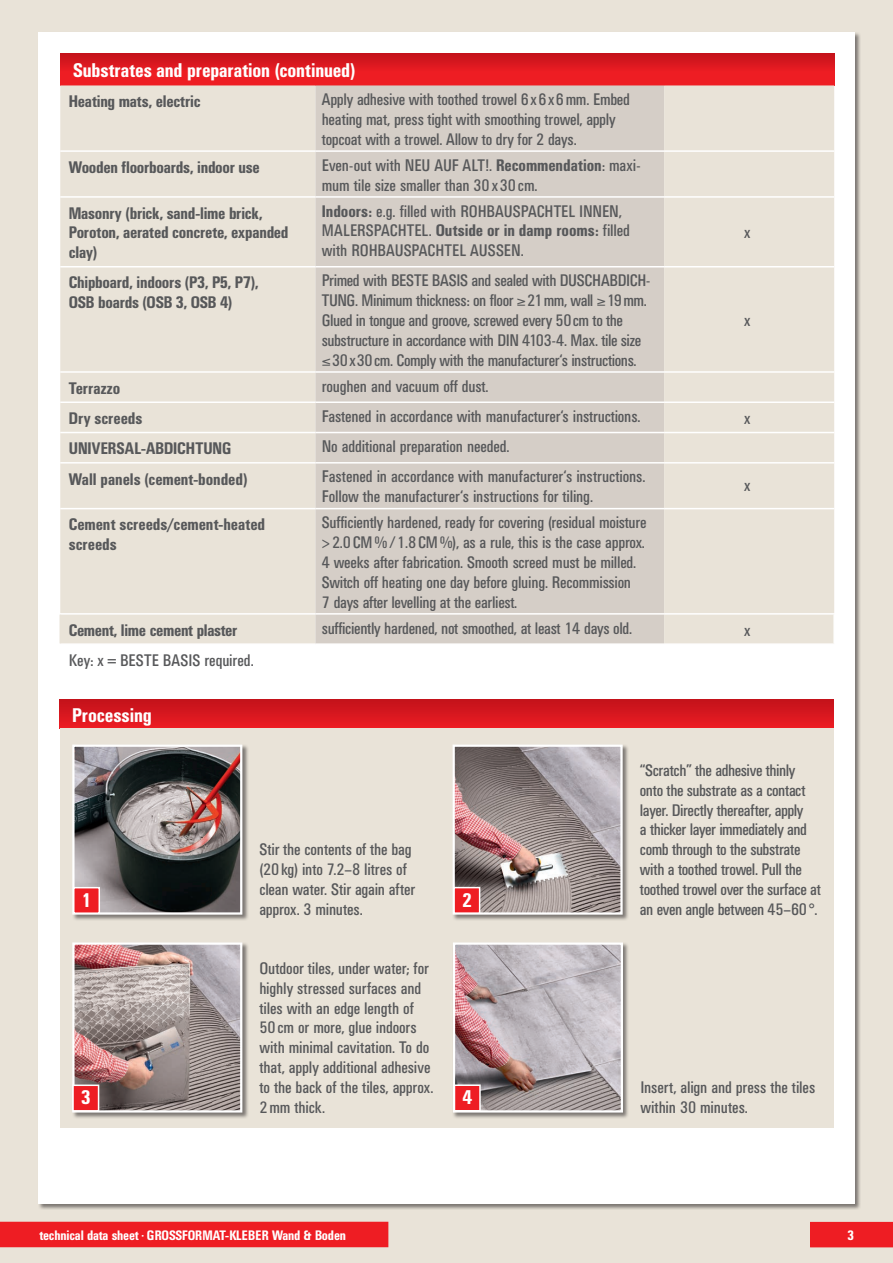
<style>
.page{position:relative;width:893px;height:1263px;background:#e9e3d8}
.page>*{position:absolute;margin:0;border:0;box-sizing:border-box;transform-origin:0 0}
.t1{font:500 condensed 19.5px "UN11";letter-spacing:.005em;color:#fff}
.t2{font:condensed 16.5px/19.8px "UN11";letter-spacing:-.005em;color:#57585a}
.t3{font:500 condensed 16.5px/19.8px "UN11";color:#57585a}
.t4{font:condensed 16.5px "UN11";letter-spacing:.015em;color:#57585a}
.t5{font:500 condensed 13.5px "UN11";color:#fff}
.s1{font-weight:500}
.s2{font-family:"Univers"}
</style>
<div class="page">
<div style="left:38px;top:32px;width:817px;height:1171px;background:#fff"></div>
<div style="left:810px;top:1222px;width:83px;height:25px;background:#ee1d23"></div>
<div style="left:0;top:1222px;width:388px;height:25px;background:#ee1d23"></div>
<svg style="left:60px;top:54px;width:774px;height:31px;background:#e11920"></svg>
<svg style="left:60px;top:85px;width:255px;height:558px;background:#e9e3d8"></svg>
<div style="left:315px;top:85px;width:349px;height:558px;background:#d5cec7"></div>
<div style="left:664px;top:85px;width:170px;height:558px;background:#e9e3d8"></div>
<hr style="left:60px;top:150px;width:255px;height:2px;background:#fff">
<hr style="left:315px;top:150px;width:349px;height:2px;background:#fff">
<hr style="left:664px;top:150px;width:170px;height:2px;background:#fff">
<hr style="left:60px;top:196px;width:255px;height:2px;background:#fff">
<hr style="left:315px;top:196px;width:349px;height:2px;background:#fff">
<hr style="left:664px;top:196px;width:170px;height:2px;background:#fff">
<hr style="left:60px;top:266px;width:255px;height:1px;background:#fff">
<hr style="left:315px;top:266px;width:349px;height:1px;background:#fff">
<hr style="left:664px;top:266px;width:170px;height:1px;background:#fff">
<hr style="left:60px;top:371px;width:255px;height:2px;background:#fff">
<hr style="left:315px;top:371px;width:349px;height:2px;background:#fff">
<hr style="left:664px;top:371px;width:170px;height:2px;background:#fff">
<hr style="left:60px;top:401px;width:255px;height:2px;background:#fff">
<hr style="left:315px;top:401px;width:349px;height:2px;background:#fff">
<hr style="left:664px;top:401px;width:170px;height:2px;background:#fff">
<hr style="left:60px;top:432px;width:255px;height:1px;background:#fff">
<hr style="left:315px;top:432px;width:349px;height:1px;background:#fff">
<hr style="left:664px;top:432px;width:170px;height:1px;background:#fff">
<hr style="left:60px;top:462px;width:255px;height:2px;background:#fff">
<hr style="left:315px;top:462px;width:349px;height:2px;background:#fff">
<hr style="left:664px;top:462px;width:170px;height:2px;background:#fff">
<hr style="left:60px;top:508px;width:255px;height:1px;background:#fff">
<hr style="left:315px;top:508px;width:349px;height:1px;background:#fff">
<hr style="left:664px;top:508px;width:170px;height:1px;background:#fff">
<hr style="left:60px;top:613px;width:255px;height:2px;background:#fff">
<hr style="left:315px;top:613px;width:349px;height:2px;background:#fff">
<hr style="left:664px;top:613px;width:171px;height:2px;background:#fff">
<hr style="left:833px;top:615px;width:2px;height:28px;background:#fff">
<svg style="left:60px;top:615px;width:1px;height:28px"></svg>
<div style="left:60px;top:700px;width:773px;height:28px;background:linear-gradient(to bottom,#c3121b,#eb1c23)"></div>
<div style="left:60px;top:728px;width:773px;height:400px;background:#e9e3d8"></div>
<div style="left:452px;top:744px;width:177px;height:177px;background:#231f20;opacity:.55"></div>
<img style="left:456px;top:747px;width:164px;height:165px">
<div style="left:453px;top:744px;width:170px;height:171px;border:2px solid #fff"></div>
<div style="left:454px;top:888px;width:26px;height:25px;background:#ee1d23"></div>
<div style="left:453px;top:887px;width:27px;height:27px;border:2px solid #fff"></div>
<div style="left:453px;top:942px;width:177px;height:177px;background:#231f20;opacity:.55"></div>
<img style="left:456px;top:945px;width:164px;height:164px">
<div style="left:453px;top:942px;width:170px;height:170px;border:2px solid #fff"></div>
<div style="left:454px;top:1085px;width:26px;height:26px;background:#ee1d23"></div>
<div style="left:454px;top:1084px;width:27px;height:27px;border:2px solid #fff"></div>
<div style="left:72px;top:744px;width:177px;height:177px;background:#231f20;opacity:.55"></div>
<img style="left:75px;top:747px;width:164px;height:165px">
<div style="left:72px;top:744px;width:170px;height:171px;border:2px solid #fff"></div>
<div style="left:74px;top:888px;width:25px;height:25px;background:#ee1d23"></div>
<div style="left:73px;top:887px;width:27px;height:27px;border:2px solid #fff"></div>
<div style="left:72px;top:942px;width:177px;height:177px;background:#231f20;opacity:.55"></div>
<img style="left:75px;top:945px;width:164px;height:164px">
<div style="left:72px;top:942px;width:170px;height:170px;border:2px solid #fff"></div>
<div style="left:73px;top:1085px;width:26px;height:26px;background:#ee1d23"></div>
<div style="left:72px;top:1084px;width:27px;height:27px;border:2px solid #fff"></div>
<p class="t1" style="left:73px;top:59px;width:284px">Substrates and preparation (continued)</p>
<p class="t3" style="left:69px;top:91px;width:133px">Heating mats, electric</p>
<p class="t2" style="left:322px;top:89px;width:310px">Apply adhesive with toothed trowel 6x6x6mm. Embed heating mat, press tight with smoothing trowel, apply topcoat with a trowel. Allow to dry for 2 days.</p>
<p class="t3" style="left:69px;top:157px;width:192px">Wooden floorboards, indoor use</p>
<p class="t2" style="left:322px;top:155px;width:320px">Even-out with NEU AUF ALT!. <span class="s1">Recommendation</span>: maxi&shy;mum tile size smaller than 30 x 30 cm.</p>
<p class="t3" style="left:69px;top:203px;width:221px">Masonry (brick, sand-lime brick,<br>Poroton, aerated concrete, expanded clay)</p>
<p class="t2" style="left:322px;top:201px;width:310px"><span class="s1">Indoors:</span> e.g. filled with ROHBAUSPACHTEL INNEN,<br>MALERSPACHTEL. <span class="s1">Outside or in damp rooms:</span> filled with ROHBAUSPACHTEL AUSSEN.</p>
<p class="t3" style="left:69px;top:273px;width:191px">Chipboard, indoors (P3, P5, P7),<br>OSB boards (OSB 3, OSB 4)</p>
<p class="t2" style="left:322px;top:271px;width:330px">Primed with BESTE BASIS and sealed with DUSCHABDICH-TUNG. Minimum thickness: on floor ≥21mm, wall ≥19mm.<br>Glued in tongue and groove, screwed every 50cm to the substructure in accordance with DIN 4103-4. Max. tile size ≤30x30cm. Comply with the manufacturer‘s instructions.</p>
<p class="t2" style="left:744px;top:223px;width:8px">x</p>
<p class="t2" style="left:744px;top:310px;width:8px">x</p>
<p class="t3" style="left:69px;top:378px;width:53px">Terrazzo</p>
<p class="t2" style="left:322px;top:376px;width:168px">roughen and vacuum off dust.</p>
<p class="t3" style="left:69px;top:408px;width:75px">Dry screeds</p>
<p class="t2" style="left:322px;top:406px;width:320px">Fastened in accordance with manufacturer‘s instructions.</p>
<p class="t2" style="left:744px;top:408px;width:8px">x</p>
<p class="t3" style="left:69px;top:438px;width:164px">UNIVERSAL-ABDICHTUNG</p>
<p class="t2" style="left:322px;top:436px;width:189px">No additional preparation needed.</p>
<p class="t3" style="left:69px;top:469px;width:180px">Wall panels (cement-bonded)</p>
<p class="t2" style="left:322px;top:467px;width:325px">Fastened in accordance with manufacturer‘s instructions.<br>Follow the manufacturer‘s instructions for tiling.</p>
<p class="t2" style="left:744px;top:475px;width:8px">x</p>
<p class="t3" style="left:69px;top:514px;width:198px">Cement screeds/cement-heated screeds</p>
<p class="t2" style="left:322px;top:512px;width:326px">Sufficiently hardened, ready for covering (residual moisture <span class="s2">&gt;</span>2.0CM%/1.8CM%), as a rule, this is the case approx.<br>4 weeks after fabrication. Smooth screed must be milled.<br>Switch off heating one day before gluing. Recommission<br>7 days after levelling at the earliest.</p>
<p class="t3" style="left:69px;top:620px;width:170px">Cement, lime cement plaster</p>
<p class="t2" style="left:322px;top:618px;width:312px">sufficiently hardened, not smoothed, at least 14 days old.</p>
<p class="t2" style="left:744px;top:620px;width:8px">x</p>
<p class="t4" style="left:69px;top:651px;width:186px">Key: x = BESTE BASIS required.</p>
<p class="t1" style="left:72px;top:704px;width:81px">Processing</p>
<p class="t1" style="left:82px;top:889px;width:11px">1</p>
<p class="t1" style="left:81px;top:1086px;width:11px">3</p>
<p class="t2" style="left:259px;top:839px;width:157px">Stir the contents of the bag (20kg) into 7.2–8 litres of clean water. Stir again after approx. 3 minutes.</p>
<p class="t2" style="left:259px;top:958px;width:175px">Outdoor tiles, under water; for highly stressed surfaces and tiles with an edge length of<br>50 cm or more, glue indoors with minimal cavitation. To do that, apply additional adhesive to the back of the tiles, approx.<br>2mm thick.</p>
<p class="t1" style="left:462px;top:888px;width:11px">2</p>
<p class="t1" style="left:462px;top:1086px;width:11px">4</p>
<p class="t2" style="left:640px;top:760px;width:182px">“Scratch” the adhesive thinly onto the substrate as a contact layer. Directly thereafter, apply<br>a thicker layer immediately and comb through to the substrate with a toothed trowel. Pull the toothed trowel over the surface at an even angle between 45–60<span class="s2">°</span>.</p>
<p class="t2" style="left:640px;top:1077px;width:176px">Insert, align and press the tiles within 30 minutes.</p>
<p class="t5" style="left:39px;top:1227px;width:308px">technical data sheet <sup>•</sup> GROSSFORMAT-KLEBER Wand &amp; Boden</p>
<p class="t5" style="left:847px;top:1227px;width:8px">3</p>
</div>
